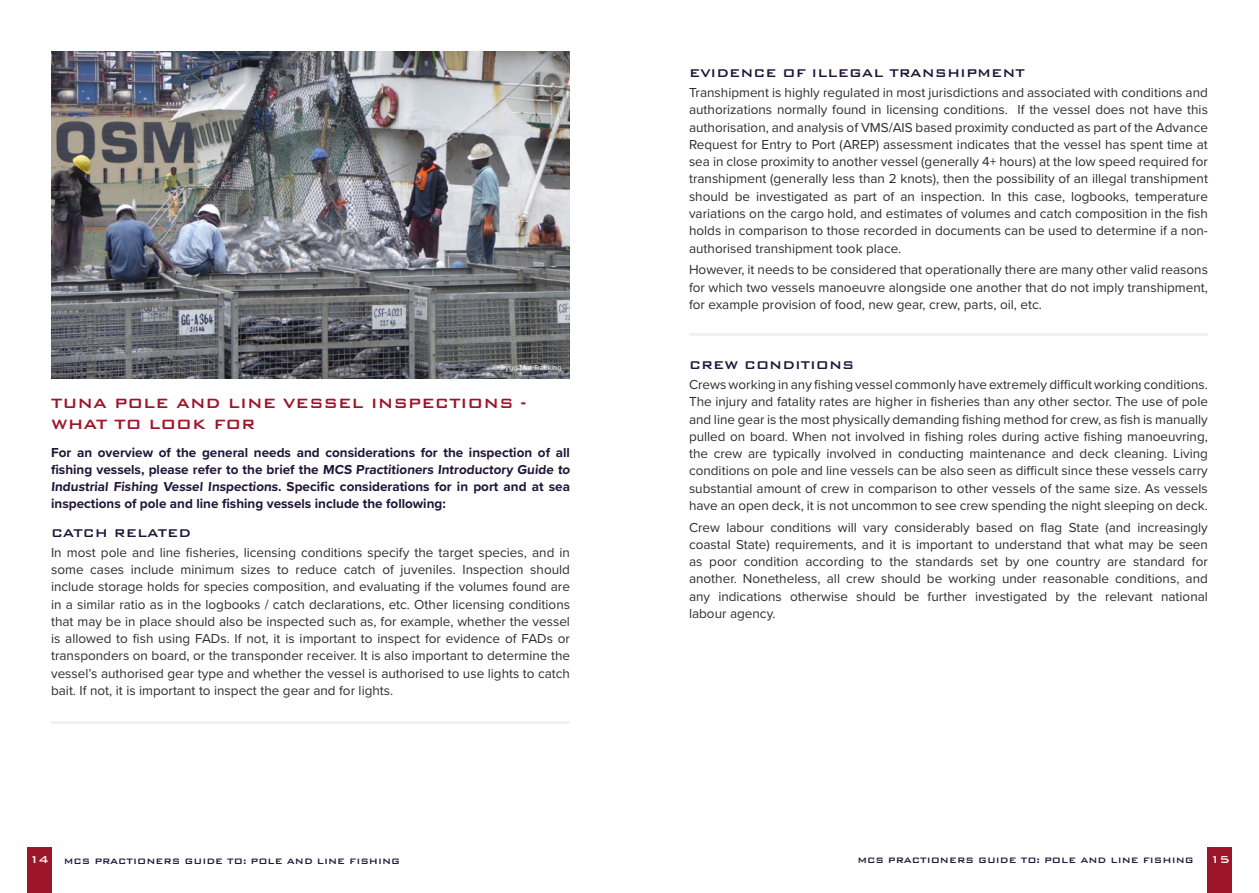
<style>
.page{position:relative;width:1259px;height:893px;background:#fff}
.page>*{position:absolute;margin:0;border:0;box-sizing:border-box;transform-origin:0 0}
.t1{font:500 18px/21px "Bank Gothic BT";color:#9d1529}
.t2{font:500 15px "Bank Gothic BT";color:#21153a}
.t3{font:13.5px/17.2px "Proxima Nova";color:#2e2d2e;text-align:justify}
.t4{font:700 13.5px/17.2px "Proxima Nova";color:#21153a}
.t5{font:500 10.5px "Bank Gothic BT";color:#21153a}
.t6{font:7.5px "Proxima Nova";color:#fff}
.s1{font-size:13.5px;color:#fff}
</style>
<div class="page">
<hr style="left:51px;top:720px;width:519px;height:3px;background:#f2f1ef">
<hr style="left:689px;top:333px;width:519px;height:3px;background:#f2f1ef">
<div style="left:1208px;top:847px;width:24px;height:46px;background:#9d1529"></div>
<div style="left:27px;top:847px;width:24px;height:46px;background:#9d1529"></div>
<img style="left:51px;top:51px;width:519px;height:327px">
<p class="t6" style="left:493px;top:362px;width:70px">©Trygg Mat Tracking</p>
<h1 class="t1" style="left:51px;top:392px;width:477px">TUNA POLE AND LINE VESSEL INSPECTIONS -<br>WHAT TO LOOK FOR</h1>
<p class="t4" style="left:51px;top:443px;width:522px">For an overview of the general needs and considerations for the inspection of all fishing vessels, please refer to the brief the MCS Practitioners Introductory Guide to Industrial Fishing Vessel Inspections. Specific considerations for in port and at sea inspections of pole and line fishing vessels include the following:</p>
<p class="t2" style="left:51px;top:524px;width:141px">CATCH RELATED</p>
<p class="t3" style="left:51px;top:543px;width:520px">In most pole and line fisheries, licensing conditions specify the target species, and in some cases include minimum sizes to reduce catch of juveniles. Inspection should include storage holds for species composition, and evaluating if the volumes found are in a similar ratio as in the logbooks / catch declarations, etc. Other licensing conditions that may be in place should also be inspected such as, for example, whether the vessel is allowed to fish using FADs. If not, it is important to inspect for evidence of FADs or transponders on board, or the transponder receiver. It is also important to determine the vessel’s authorised gear type and whether the vessel is authorised to use lights to catch bait. If not, it is important to inspect the gear and for lights.</p>
<p class="t2" style="left:689px;top:65px;width:337px">EVIDENCE OF ILLEGAL TRANSHIPMENT</p>
<p class="t3" style="left:689px;top:84px;width:520px">Transhipment is highly regulated in most jurisdictions and associated with conditions and authorizations normally found in licensing conditions. If the vessel does not have this authorisation, and analysis of VMS/AIS based proximity conducted as part of the Advance Request for Entry to Port (AREP) assessment indicates that the vessel has spent time at sea in close proximity to another vessel (generally 4+ hours) at the low speed required for transhipment (generally less than 2 knots), then the possibility of an illegal transhipment should be investigated as part of an inspection. In this case, logbooks, temperature variations on the cargo hold, and estimates of volumes and catch composition in the fish holds in comparison to those recorded in documents can be used to determine if a non&shy;authorised transhipment took place.</p>
<p class="t3" style="left:689px;top:261px;width:520px">However, it needs to be considered that operationally there are many other valid reasons for which two vessels manoeuvre alongside one another that do not imply transhipment, for example provision of food, new gear, crew, parts, oil, etc.</p>
<p class="t2" style="left:689px;top:357px;width:167px">CREW CONDITIONS</p>
<p class="t3" style="left:689px;top:375px;width:520px">Crews working in any fishing vessel commonly have extremely difficult working conditions.<br>The injury and fatality rates are higher in fisheries than any other sector. The use of pole and line gear is the most physically demanding fishing method for crew, as fish is manually pulled on board. When not involved in fishing roles during active fishing manoeuvring, the crew are typically involved in conducting maintenance and deck cleaning. Living conditions on pole and line vessels can be also seen as difficult since these vessels carry substantial amount of crew in comparison to other vessels of the same size. As vessels have an open deck, it is not uncommon to see crew spending the night sleeping on deck.</p>
<p class="t3" style="left:689px;top:518px;width:520px">Crew labour conditions will vary considerably based on flag State (and increasingly coastal State) requirements, and it is important to understand that what may be seen as poor condition according to the standards set by one country are standard for another. Nonetheless, all crew should be working under reasonable conditions, and any indications otherwise should be further investigated by the relevant national labour agency.</p>
<p class="t5" style="left:29px;top:856px;width:373px"><span class="s1">14</span> MCS PRACTIONERS GUIDE TO: POLE AND LINE FISHING</p>
<p class="t5" style="left:857px;top:855px;width:374px">MCS PRACTIONERS GUIDE TO: POLE AND LINE FISHING <span class="s1">15</span></p>
</div>
